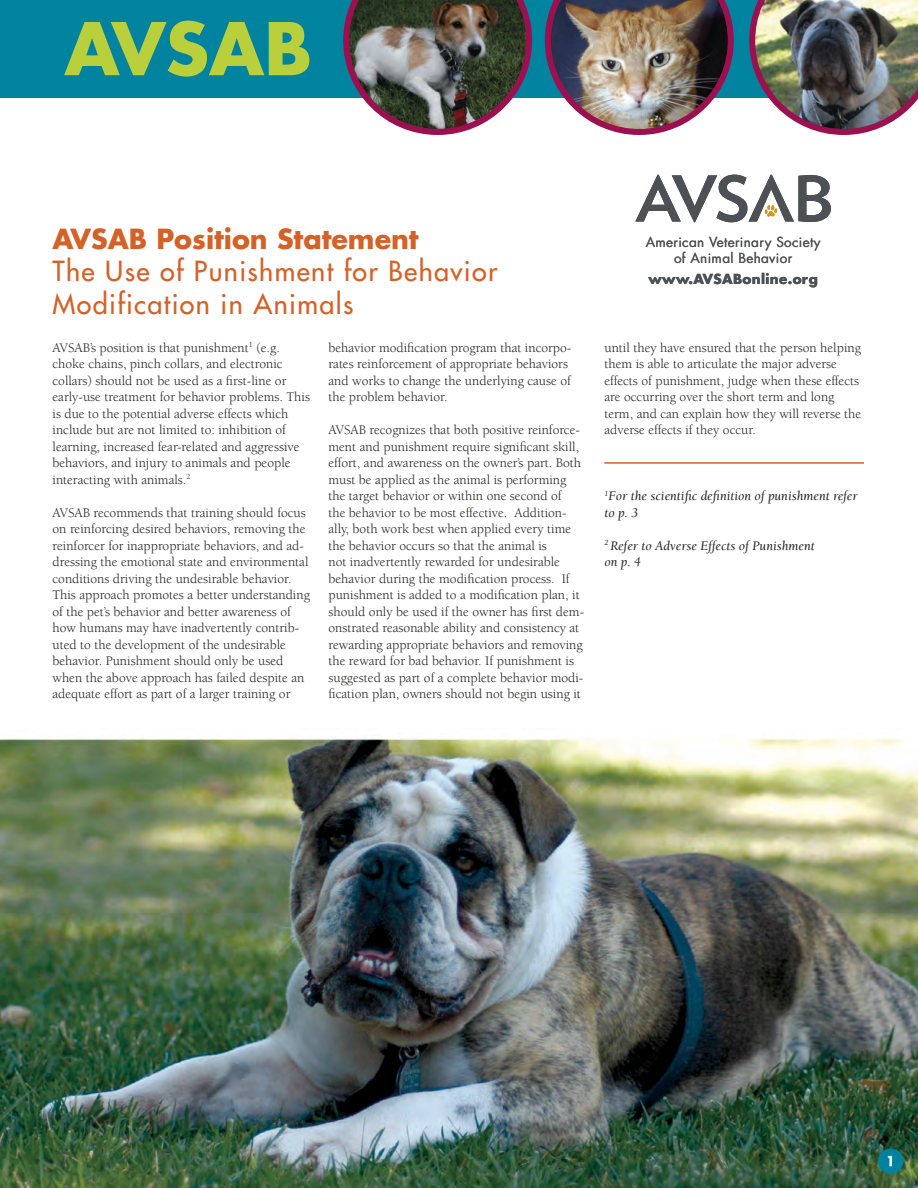
<style>
.page{position:relative;width:918px;height:1188px;background:#fff}
.page>*{position:absolute;margin:0;border:0;box-sizing:border-box;transform-origin:0 0}
.t1{font:27px/32.4px "Futura";letter-spacing:.05em;color:#d46127}
.t2{font:13.5px/16.5px "Berkeley";color:#20231e}
.t3{font:italic 13.5px/16.5px "Berkeley";color:#20231e}
.t4{font:13.5px/16.2px "Futura";letter-spacing:.025em;color:#4d5055;text-align:center}
.t5{font:700 13.5px "Futura";letter-spacing:.025em;color:#4d5055}
.s1{font-weight:700}
</style>
<div class="page">
<hr style="left:604px;top:462px;width:260px;height:2px;background:#d46127">
<div style="left:0;top:0;width:918px;height:97px;background:#00839f"></div>
<img style="left:343px;top:0;width:189px;height:135px">
<img style="left:749px;top:0;width:169px;height:135px">
<svg style="left:64px;top:21px;width:245px;height:56px"></svg>
<img style="left:0;top:736px;width:918px;height:452px">
<img style="left:545px;top:0;width:189px;height:135px">
<svg style="left:635px;top:175px;width:196px;height:47px"></svg>
<p class="t1" style="left:53px;top:223px;width:447px"><span class="s1">AVSAB Position Statement<br></span>The Use of Punishment for Behavior<br>Modification in Animals</p>
<p class="t2" style="left:52px;top:340px;width:259px">AVSAB’s position is that punishment<sup>1</sup> (e.g. choke chains, pinch collars, and electronic collars) should not be used as a first-line or early-use treatment for behavior problems. This is due to the potential adverse effects which include but are not limited to: inhibition of learning, increased fear-related and aggressive behaviors, and injury to animals and people interacting with animals.<sup>2</sup></p>
<p class="t2" style="left:53px;top:505px;width:259px">AVSAB recommends that training should focus on reinforcing desired behaviors, removing the reinforcer for inappropriate behaviors, and ad&shy;dressing the emotional state and environmental conditions driving the undesirable behavior.<br>This approach promotes a better understanding of the pet’s behavior and better awareness of how humans may have inadvertently contrib&shy;uted to the development of the undesirable behavior. Punishment should only be used when the above approach has failed despite an adequate effort as part of a larger training or</p>
<p class="t2" style="left:328px;top:340px;width:244px">behavior modification program that incorpo&shy;rates reinforcement of appropriate behaviors and works to change the underlying cause of the problem behavior.</p>
<p class="t2" style="left:328px;top:422px;width:257px">AVSAB recognizes that both positive reinforce&shy;ment and punishment require significant skill, effort, and awareness on the owner’s part. Both must be applied as the animal is performing the target behavior or within one second of<br>the behavior to be most effective. Addition&shy;ally, both work best when applied every time the behavior occurs so that the animal is<br>not inadvertently rewarded for undesirable behavior during the modification process. If punishment is added to a modification plan, it should only be used if the owner has first dem&shy;onstrated reasonable ability and consistency at rewarding appropriate behaviors and removing the reward for bad behavior. If punishment is suggested as part of a complete behavior modi&shy;fication plan, owners should not begin using it</p>
<p class="t4" style="left:646px;top:234px;width:176px">American Veterinary Society of Animal Behavior</p>
<p class="t5" style="left:648px;top:270px;width:171px">www.AVSABonline.org</p>
<p class="t2" style="left:604px;top:340px;width:258px">until they have ensured that the person helping them is able to articulate the major adverse effects of punishment, judge when these effects are occurring over the short term and long term, and can explain how they will reverse the adverse effects if they occur.</p>
<p class="t3" style="left:604px;top:488px;width:255px"><sup>1</sup>For the scientific definition of punishment refer to p. 3</p>
<p class="t3" style="left:604px;top:538px;width:212px"><sup>2</sup> Refer to Adverse Effects of Punishment on p. 4</p>
</div>
